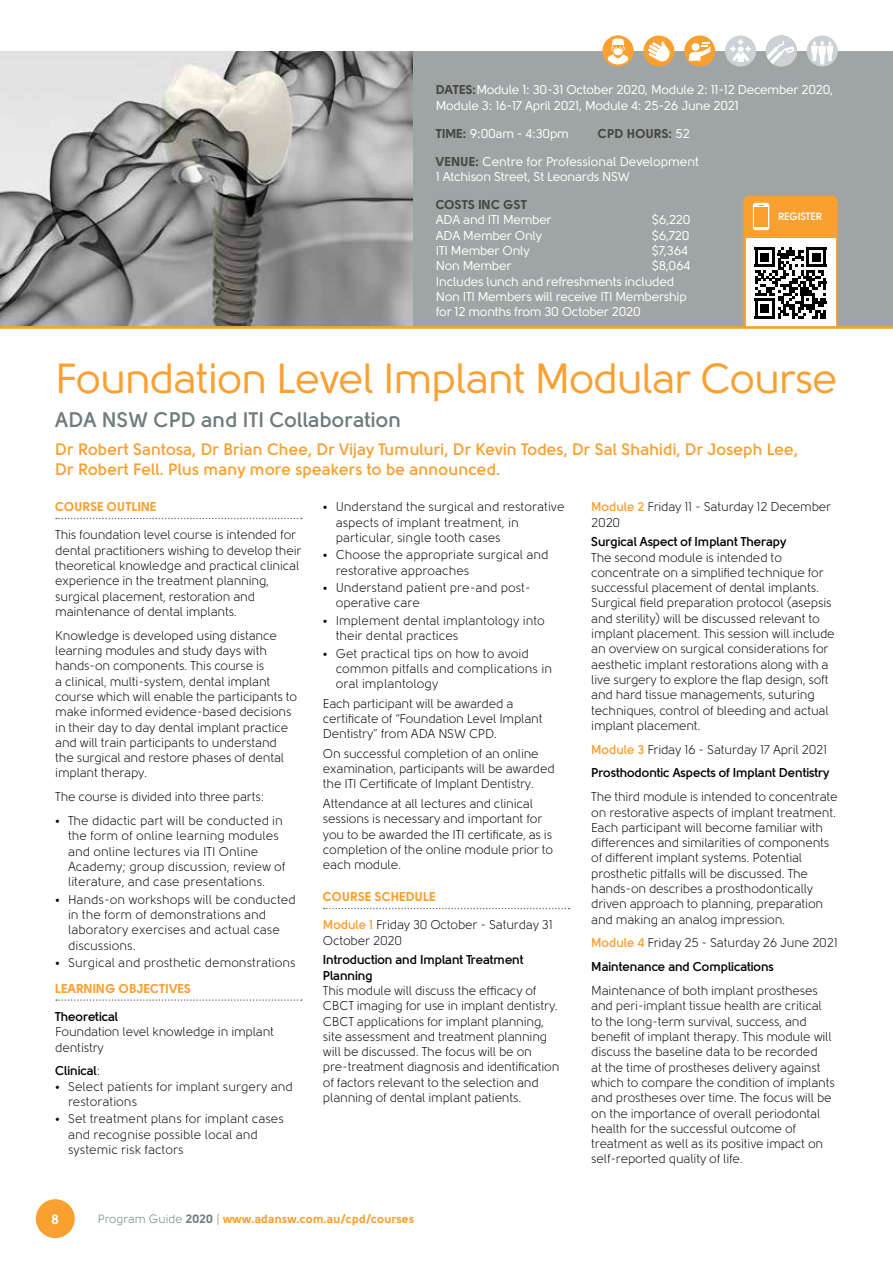
<style>
.page{position:relative;width:893px;height:1263px;background:#fff}
.page>*{position:absolute;margin:0;border:0;box-sizing:border-box;transform-origin:0 0}
.t1{font:42px "Solomon";letter-spacing:-.015em;color:#f9a031}
.t2{font:700 21px "Solomon";color:#6f7c7c}
.t3{font:700 16.5px/19.8px "Solomon";color:#f9a031}
.t4{font:900 13.5px "Solomon";color:#fff}
.t5{font:12.75px/15.3px "Solomon";letter-spacing:-.015em;color:#000}
.t6{font:12.75px/15.3px "Solomon";letter-spacing:-.015em;color:#fff}
.t7{font:700 12.75px/15.3px "Solomon";letter-spacing:-.015em;color:#000}
.t8{font:900 12.75px "Solomon";color:#f9a031}
.t9{font:900 12.75px "Solomon";color:#464645}
.t10{font:900 12px "Solomon";color:#f9a031}
.t11{font:700 10.5px "Solomon";letter-spacing:-.015em;color:#fff}
.s1{font-weight:900;color:#464645}
.s2{font-weight:700;color:#f9a031}
.s3{font-weight:400}
.s4{color:#f9a031}
.s5{font-weight:700}
.s6{font-weight:400;color:#6f7c7c}
.s7{color:#6f7c7c}
</style>
<div class="page">
<div style="left:36px;top:1199px;width:39px;height:39px;background:#f9a031;border-radius:50%"></div>
<svg style="left:56px;top:518px;width:246px;height:1px"></svg>
<svg style="left:56px;top:999px;width:246px;height:2px"></svg>
<div style="left:0;top:51px;width:893px;height:276px;background:#9fa5a5"></div>
<svg style="left:324px;top:908px;width:246px;height:1px"></svg>
<div style="left:684px;top:36px;width:31px;height:31px;background:#f9a031;border-radius:50%"></div>
<svg style="left:689px;top:42px;width:22px;height:19px"></svg>
<div style="left:603px;top:36px;width:31px;height:31px;background:#f9a031;border-radius:50%"></div>
<svg style="left:608px;top:38px;width:20px;height:26px"></svg>
<div style="left:643px;top:36px;width:31px;height:31px;background:#f9a031;border-radius:50%"></div>
<svg style="left:648px;top:41px;width:23px;height:21px"></svg>
<div style="left:725px;top:36px;width:31px;height:31px;background:#cbd2d5;border-radius:50%"></div>
<svg style="left:730px;top:39px;width:21px;height:23px"></svg>
<div style="left:766px;top:36px;width:31px;height:31px;background:#cbd2d5;border-radius:16px"></div>
<svg style="left:766px;top:41px;width:28px;height:23px"></svg>
<div style="left:807px;top:36px;width:31px;height:31px;background:#cbd2d5;border-radius:50%"></div>
<svg style="left:811px;top:41px;width:22px;height:23px"></svg>
<svg style="left:743px;top:196px;width:95px;height:130px;background:#c4a680"></svg>
<hr style="left:755px;top:316px;width:20px;height:2px;background:#000">
<div style="left:761px;top:304px;width:8px;height:9px;background:#000"></div>
<img style="left:0;top:51px;width:412px;height:275px">
<hr style="left:0;top:326px;width:893px;height:3px;background:#f9a031">
<p class="t6" style="left:436px;top:82px;width:399px"><span class="s1">DATES:</span>Module 1: 30-31 October 2020, Module 2: 11-12 December 2020,<br>Module 3: 16-17 April 2021, Module 4: 25-26 June 2021</p>
<p class="t6" style="left:436px;top:126px;width:134px"><span class="s1">TIME:</span> 9:00am - 4:30pm</p>
<p class="t6" style="left:436px;top:119px;width:265px;line-height:28px;text-indent:162px"><span class="s1">CPD HOURS:</span> 52<br><span class="s1">VENUE:</span> Centre for Professional Development</p>
<p class="t6" style="left:436px;top:169px;width:196px">1 Atchison Street, St Leonards NSW</p>
<p class="t9" style="left:436px;top:197px;width:93px">COSTS INC GST</p>
<p class="t6" style="left:436px;top:212px;width:117px">ADA and ITI Member</p>
<p class="t6" style="left:652px;top:212px;width:40px">$6,220</p>
<p class="t6" style="left:436px;top:228px;width:108px">ADA Member Only</p>
<p class="t6" style="left:652px;top:228px;width:39px">$6,720</p>
<p class="t6" style="left:436px;top:243px;width:95px">ITI Member Only</p>
<p class="t6" style="left:652px;top:243px;width:38px">$7,364</p>
<p class="t6" style="left:436px;top:258px;width:77px">Non Member</p>
<p class="t11" style="left:778px;top:211px;width:46px">REGISTER</p>
<p class="t6" style="left:436px;top:258px;width:256px;text-indent:216px">$8,064<br>Includes lunch and refreshments included<br>Non ITI Members will receive ITI Membership for 12 months from 30 October 2020</p>
<h1 class="t1" style="left:55px;top:355px;width:783px">Foundation Level Implant Modular Course</h1>
<h2 class="t2" style="left:55px;top:407px;width:347px">ADA NSW CPD and ITI Collaboration</h2>
<p class="t3" style="left:55px;top:439px;width:744px">Dr Robert Santosa, Dr Brian Chee, Dr Vijay Tumuluri, Dr Kevin Todes, Dr Sal Shahidi, Dr Joseph Lee,<br>Dr Robert Fell. Plus many more speakers to be announced.</p>
<p class="t5" style="left:336px;top:499px;width:230px;text-indent:-13px">• Understand the surgical and restorative aspects of implant treatment, in particular, single tooth cases</p>
<p class="t5" style="left:336px;top:547px;width:214px;text-indent:-13px">• Choose the appropriate surgical and restorative approaches</p>
<p class="t5" style="left:336px;top:580px;width:197px;text-indent:-13px">• Understand patient pre-and post&shy;operative care</p>
<p class="t5" style="left:336px;top:613px;width:211px;text-indent:-13px">• Implement dental implantology into their dental practices</p>
<p class="t5" style="left:336px;top:646px;width:218px;text-indent:-13px">• Get practical tips on how to avoid common pitfalls and complications in oral implantology</p>
<p class="t5" style="left:323px;top:696px;width:221px">Each participant will be awarded a certificate of “Foundation Level Implant<br>Dentistry” from ADA NSW CPD.</p>
<p class="t5" style="left:323px;top:746px;width:233px">On successful completion of an online examination, participants will be awarded the ITI Certificate of Implant Dentistry.</p>
<p class="t5" style="left:323px;top:796px;width:232px">Attendance at all lectures and clinical sessions is necessary and important for you to be awarded the ITI certificate, as is completion of the online module prior to each module.</p>
<p class="t8" style="left:323px;top:889px;width:114px">COURSE SCHEDULE</p>
<p class="t5" style="left:323px;top:917px;width:231px"><span class="s2">Module 1</span> Friday 30 October - Saturday 31<br>October 2020</p>
<p class="t7" style="left:323px;top:952px;width:202px">Introduction and Implant Treatment<br>Planning</p>
<p class="t5" style="left:323px;top:983px;width:238px">This module will discuss the efficacy of CBCT imaging for use in implant dentistry.<br>CBCT applications for implant planning, site assessment and treatment planning will be discussed. The focus will be on pre-treatment diagnosis and identification of factors relevant to the selection and planning of dental implant patients.</p>
<p class="t8" style="left:55px;top:499px;width:103px">COURSE OUTLINE</p>
<p class="t5" style="left:55px;top:527px;width:248px">This foundation level course is intended for dental practitioners wishing to develop their theoretical knowledge and practical clinical experience in the treatment planning, surgical placement, restoration and maintenance of dental implants.</p>
<p class="t5" style="left:55px;top:628px;width:243px">Knowledge is developed using distance learning modules and study days with hands-on components. This course is<br>a clinical, multi-system, dental implant course which will enable the participants to make informed evidence-based decisions in their day to day dental implant practice and will train participants to understand the surgical and restore phases of dental implant therapy.</p>
<p class="t5" style="left:55px;top:789px;width:211px">The course is divided into three parts:</p>
<p class="t5" style="left:68px;top:813px;width:219px;text-indent:-13px">• The didactic part will be conducted in the form of online learning modules and online lectures via ITI Online Academy; group discussion, review of literature, and case presentations.</p>
<p class="t5" style="left:68px;top:892px;width:229px;text-indent:-13px">• Hands-on workshops will be conducted in the form of demonstrations and laboratory exercises and actual case discussions.</p>
<p class="t5" style="left:55px;top:955px;width:242px">• Surgical and prosthetic demonstrations</p>
<p class="t8" style="left:55px;top:981px;width:137px">LEARNING OBJECTIVES</p>
<p class="t7" style="left:55px;top:1009px;width:64px">Theoretical</p>
<p class="t5" style="left:55px;top:1024px;width:220px">Foundation level knowledge in implant dentistry</p>
<p class="t7" style="left:55px;top:1063px;width:47px">Clinical<span class="s3">:</span></p>
<p class="t5" style="left:68px;top:1079px;width:226px;text-indent:-13px">• Select patients for implant surgery and restorations</p>
<p class="t5" style="left:68px;top:1111px;width:217px;text-indent:-13px">• Set treatment plans for implant cases and recognise possible local and systemic risk factors</p>
<p class="t5" style="left:591px;top:499px;width:241px"><span class="s2">Module 2</span> Friday 11 - Saturday 12 December<br>2020</p>
<p class="t7" style="left:591px;top:534px;width:197px">Surgical Aspect of Implant Therapy</p>
<p class="t5" style="left:591px;top:549px;width:245px">The second module is intended to concentrate on a simplified technique for successful placement of dental implants.<br>Surgical field preparation protocol (asepsis and sterility) will be discussed relevant to implant placement. This session will include an overview on surgical considerations for aesthetic implant restorations along with a live surgery to explore the flap design, soft and hard tissue managements, suturing techniques, control of bleeding and actual implant placement.</p>
<p class="t7" style="left:591px;top:737px;width:240px;line-height:23.9px"><span class="s4">Module 3</span> <span class="s3">Friday 16 - Saturday 17 April 2021<br></span>Prosthodontic Aspects of Implant Dentistry</p>
<p class="t5" style="left:591px;top:789px;width:248px">The third module is intended to concentrate on restorative aspects of implant treatment.<br>Each participant will become familiar with differences and similarities of components of different implant systems. Potential prosthetic pitfalls will be discussed. The hands-on describes a prosthodontically driven approach to planning, preparation and making an analog impression.</p>
<p class="t5" style="left:591px;top:931px;width:248px;line-height:23.9px"><span class="s2">Module 4</span> Friday 25 - Saturday 26 June 2021<br><span class="s5">Maintenance and Complications</span></p>
<p class="t5" style="left:591px;top:983px;width:245px">Maintenance of both implant prostheses and peri-implant tissue health are critical to the long-term survival, success, and benefit of implant therapy. This module will discuss the baseline data to be recorded<br>at the time of prostheses delivery against which to compare the condition of implants and prostheses over time. The focus will be on the importance of overall periodontal health for the successful outcome of treatment as well as its positive impact on self-reported quality of life.</p>
<p class="t4" style="left:51px;top:1211px;width:9px">8</p>
<p class="t10" style="left:98px;top:1212px;width:318px"><span class="s6">Program Guide</span> <span class="s7">2020</span> <span class="s6">|</span> www.adansw.com.au/cpd/courses</p>
</div>
